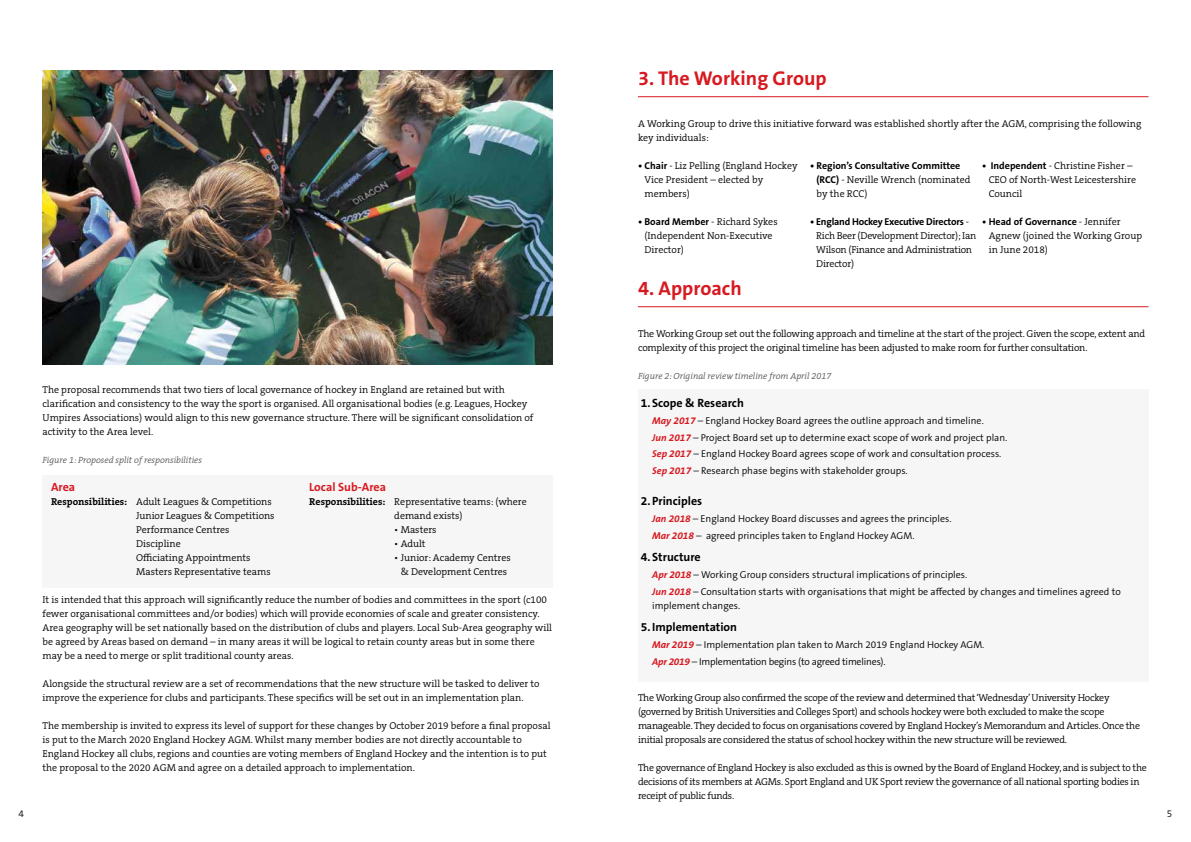
<style>
.page{position:relative;width:1191px;height:842px;background:#fff}
.page>*{position:absolute;margin:0;border:0;box-sizing:border-box;transform-origin:0 0}
.t1{font:700 20px "The Sans B W7";color:#d71920}
.t2{font:700 12px "The Sans B W7";color:#000}
.t3{font:700 12px "The Sans B W7";color:#d71920}
.t4{font:300 10px/14px "The Serif B W4";color:#000}
.t5{font:300 10px/16.8px "The Sans B W4";color:#000}
.t6{font:300 10px/14px "The Serif B W4";letter-spacing:-.025em;color:#000}
.t7{font:700 10px "The Sans B W7";letter-spacing:-.01em;color:#000}
.t8{font:300 10px/14px "The Serif B W4";letter-spacing:-.02em;color:#000}
.t9{font:italic 300 9px "The Serif B W4";color:#58595b}
.s1{font-family:"The Serif B W7";font-weight:700}
.s2{font-family:"The Sans B W7";font-weight:700}
.s3{font-family:"The Serif B W4";font-weight:300}
.s4{font-family:"The Sans B W7";font-weight:700;font-style:italic;color:#d71920}
</style>
<div class="page">
<div style="left:43px;top:475px;width:510px;height:112px;background:#f6f6f6"></div>
<img style="left:43px;top:71px;width:510px;height:293px">
<div style="left:638px;top:389px;width:510px;height:292px;background:#f6f6f6"></div>
<hr style="left:638px;top:306px;width:510px;height:1px;background:#d71920">
<hr style="left:638px;top:96px;width:510px;height:1px;background:#d71920">
<p class="t4" style="left:43px;top:383px;width:492px">The proposal recommends that two tiers of local governance of hockey in England are retained but with clarification and consistency to the way the sport is organised. All organisational bodies (e.g. Leagues, Hockey Umpires Associations) would align to this new governance structure. There will be significant consolidation of activity to the Area level.</p>
<p class="t9" style="left:43px;top:454px;width:161px">Figure 1: Proposed split of responsibilities</p>
<p class="t3" style="left:51px;top:479px;width:26px">Area</p>
<p class="t4" style="left:136px;top:495px;width:140px;text-indent:-85px"><span class="s1">Responsibilities:</span> Adult Leagues &amp; Competitions<br>Junior Leagues &amp; Competitions<br>Performance Centres<br>Discipline<br>Officiating Appointments<br>Masters Representative teams</p>
<p class="t3" style="left:309px;top:479px;width:78px">Local Sub-Area</p>
<p class="t4" style="left:394px;top:495px;width:134px;text-indent:-85px"><span class="s1">Responsibilities:</span> Representative teams: (where demand exists)</p>
<p class="t4" style="left:394px;top:523px;width:44px">• Masters</p>
<p class="t4" style="left:394px;top:537px;width:33px">• Adult</p>
<p class="t4" style="left:394px;top:551px;width:118px;text-align:center">• Junior: Academy Centres &amp; Development Centres</p>
<p class="t4" style="left:43px;top:593px;width:511px">It is intended that this approach will significantly reduce the number of bodies and committees in the sport (c100 fewer organisational committees and/or bodies) which will provide economies of scale and greater consistency.<br>Area geography will be set nationally based on the distribution of clubs and players. Local Sub-Area geography will be agreed by Areas based on demand – in many areas it will be logical to retain county areas but in some there may be a need to merge or split traditional county areas.</p>
<p class="t4" style="left:43px;top:677px;width:499px">Alongside the structural review are a set of recommendations that the new structure will be tasked to deliver to improve the experience for clubs and participants. These specifics will be set out in an implementation plan.</p>
<p class="t4" style="left:43px;top:719px;width:509px">The membership is invited to express its level of support for these changes by October 2019 before a final proposal is put to the March 2020 England Hockey AGM. Whilst many member bodies are not directly accountable to England Hockey all clubs, regions and counties are voting members of England Hockey and the intention is to put the proposal to the 2020 AGM and agree on a detailed approach to implementation.</p>
<h1 class="t1" style="left:638px;top:65px;width:190px">3. The Working Group</h1>
<p class="t4" style="left:638px;top:117px;width:505px">A Working Group to drive this initiative forward was established shortly after the AGM, comprising the following key individuals:</p>
<p class="t4" style="left:644px;top:159px;width:155px;text-indent:-6px"><span class="s2">• Chair</span> - Liz Pelling (England Hockey<br>Vice President – elected by members)</p>
<p class="t4" style="left:644px;top:215px;width:135px;text-indent:-6px"><span class="s2">• Board Member</span> - Richard Sykes (Independent Non-Executive<br>Director)</p>
<p class="t7" style="left:810px;top:159px;width:152px">• Region’s Consultative Committee</p>
<p class="t4" style="left:816px;top:173px;width:155px"><span class="s2">(RCC)</span> - Neville Wrench (nominated by the RCC)</p>
<p class="t7" style="left:810px;top:215px;width:160px">• England Hockey Executive Directors <span class="s3">-</span></p>
<p class="t8" style="left:816px;top:229px;width:162px">Rich Beer (Development Director); Ian<br>Wilson (Finance and Administration<br>Director)</p>
<p class="t4" style="left:988px;top:159px;width:149px;text-indent:-6px"><span class="s2">• Independent</span> - Christine Fisher –<br>CEO of North-West Leicestershire<br>Council</p>
<p class="t7" style="left:982px;top:215px;width:140px">• Head of Governance <span class="s3">- Jennifer</span></p>
<p class="t4" style="left:988px;top:229px;width:155px">Agnew (joined the Working Group in June 2018)</p>
<h1 class="t1" style="left:638px;top:275px;width:105px">4. Approach</h1>
<p class="t4" style="left:638px;top:327px;width:509px">The Working Group set out the following approach and timeline at the start of the project. Given the scope, extent and complexity of this project the original timeline has been adjusted to make room for further consultation.</p>
<p class="t9" style="left:638px;top:370px;width:195px">Figure 2: Original review timeline from April 2017</p>
<p class="t2" style="left:641px;top:395px;width:105px">1. Scope &amp; Research</p>
<p class="t5" style="left:652px;top:412px;width:356px"><span class="s4">May 2017</span> – England Hockey Board agrees the outline approach and timeline.<br><span class="s4">Jun 2017</span> – Project Board set up to determine exact scope of work and project plan.<br><span class="s4">Sep 2017</span> – England Hockey Board agrees scope of work and consultation process.<br><span class="s4">Sep 2017</span> – Research phase begins with stakeholder groups.</p>
<p class="t2" style="left:641px;top:493px;width:63px">2. Principles</p>
<p class="t5" style="left:652px;top:510px;width:301px"><span class="s4">Jan 2018</span> – England Hockey Board discusses and agrees the principles.<br><span class="s4">Mar 2018</span> – agreed principles taken to England Hockey AGM.</p>
<p class="t2" style="left:641px;top:549px;width:61px">4. Structure</p>
<p class="t5" style="left:652px;top:566px;width:470px"><span class="s4">Apr 2018</span> – Working Group considers structural implications of principles.<br><span class="s4">Jun 2018</span> – Consultation starts with organisations that might be affected by changes and timelines agreed to</p>
<p class="t5" style="left:652px;top:597px;width:89px">implement changes.</p>
<p class="t2" style="left:641px;top:619px;width:98px">5. Implementation</p>
<p class="t5" style="left:652px;top:636px;width:334px"><span class="s4">Mar 2019</span> – Implementation plan taken to March 2019 England Hockey AGM.<br><span class="s4">Apr 2019</span> – Implementation begins (to agreed timelines).</p>
<p class="t6" style="left:638px;top:691px;width:503px">The Working Group also confirmed the scope of the review and determined that ‘Wednesday’ University Hockey (governed by British Universities and Colleges Sport) and schools hockey were both excluded to make the scope manageable. They decided to focus on organisations covered by England Hockey’s Memorandum and Articles. Once the initial proposals are considered the status of school hockey within the new structure will be reviewed.</p>
<p class="t6" style="left:638px;top:761px;width:510px">The governance of England Hockey is also excluded as this is owned by the Board of England Hockey, and is subject to the decisions of its members at AGMs. Sport England and UK Sport review the governance of all national sporting bodies in receipt of public funds.</p>
<p class="t5" style="left:19px;top:806px;width:7px">4</p>
<p class="t5" style="left:1167px;top:806px;width:7px">5</p>
</div>
